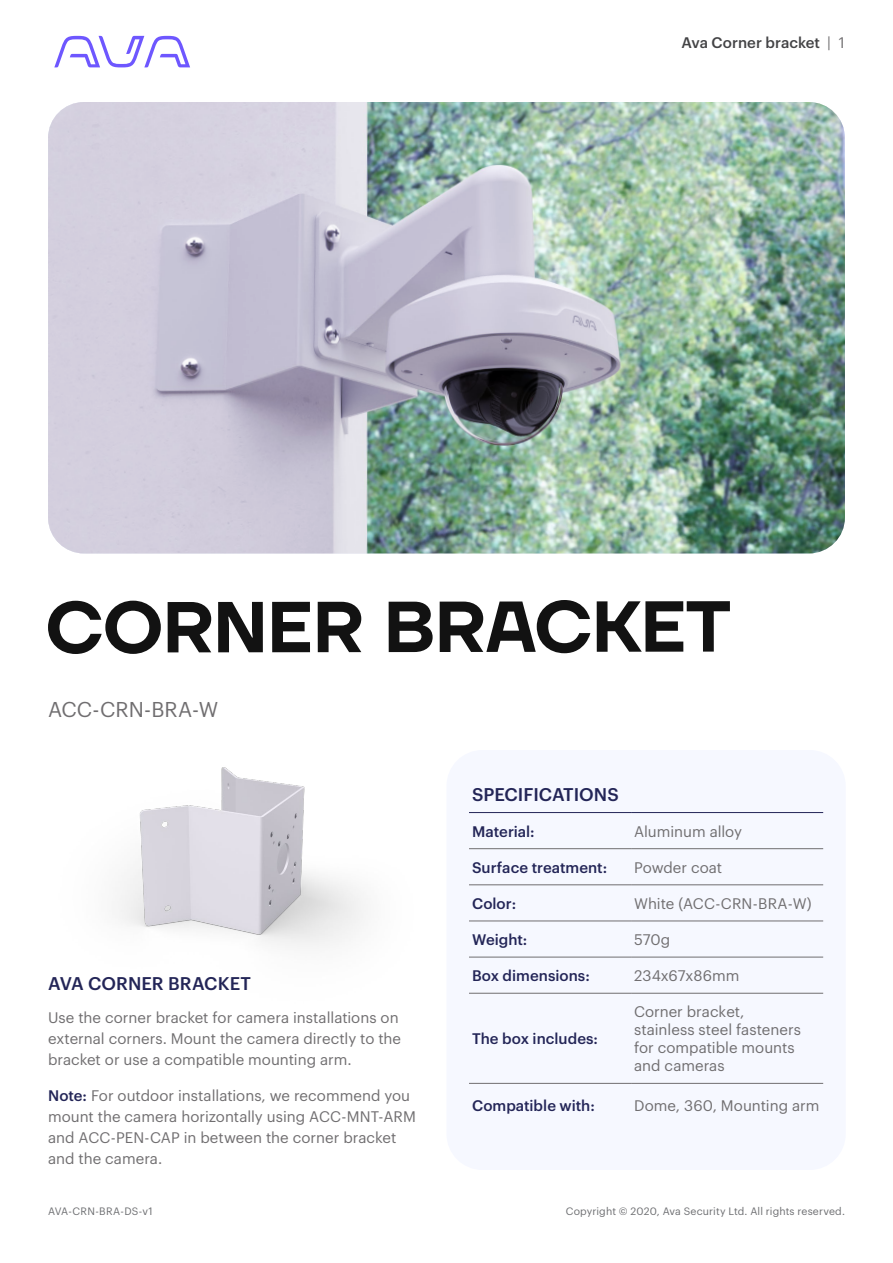
<style>
.page{position:relative;width:893px;height:1263px;background:#fff}
.page>*{position:absolute;margin:0;border:0;box-sizing:border-box;transform-origin:0 0}
.t1{font:21px "Graphik";color:#706e70}
.t2{font:500 18px "Graphik";color:#232557}
.t3{font:15px/21px "Graphik";color:#706e70}
.t4{font:500 15px "Graphik";color:#232557}
.t5{font:500 15px "Graphik";letter-spacing:.005em;color:#434345}
.t6{font:10.5px "Graphik";letter-spacing:.015em;color:#6d6e71}
.s1{font-weight:400;color:#706e70}
.s2{font-weight:500;color:#232557}
</style>
<div class="page">
<div style="left:446px;top:750px;width:399px;height:420px;background:#f6f8ff;border-radius:36px"></div>
<hr style="left:469px;top:848px;width:162px;height:1px;background:#706e70">
<hr style="left:631px;top:848px;width:192px;height:1px;background:#706e70">
<hr style="left:469px;top:885px;width:162px;height:1px;background:#706e70">
<hr style="left:631px;top:885px;width:192px;height:1px;background:#706e70">
<hr style="left:469px;top:921px;width:162px;height:1px;background:#706e70">
<hr style="left:631px;top:921px;width:192px;height:1px;background:#706e70">
<hr style="left:469px;top:812px;width:162px;height:1px;background:#232557">
<hr style="left:631px;top:812px;width:192px;height:1px;background:#232557">
<hr style="left:469px;top:957px;width:162px;height:1px;background:#706e70">
<hr style="left:631px;top:957px;width:192px;height:1px;background:#706e70">
<hr style="left:469px;top:993px;width:162px;height:1px;background:#706e70">
<hr style="left:631px;top:993px;width:192px;height:1px;background:#706e70">
<hr style="left:469px;top:1083px;width:162px;height:1px;background:#706e70">
<hr style="left:631px;top:1083px;width:192px;height:1px;background:#706e70">
<img style="left:117px;top:767px;width:249px;height:180px">
<img style="left:48px;top:102px;width:796px;height:452px;border-radius:36px">
<svg style="left:48px;top:601px;width:113px;height:53px"></svg>
<svg style="left:168px;top:602px;width:43px;height:50px"></svg>
<svg style="left:218px;top:602px;width:45px;height:50px"></svg>
<svg style="left:272px;top:602px;width:38px;height:50px"></svg>
<svg style="left:318px;top:602px;width:43px;height:50px"></svg>
<svg style="left:388px;top:602px;width:44px;height:50px"></svg>
<svg style="left:439px;top:600px;width:151px;height:53px"></svg>
<svg style="left:596px;top:601px;width:134px;height:51px"></svg>
<svg style="left:54px;top:36px;width:136px;height:31px"></svg>
<p class="t5" style="left:681px;top:31px;width:165px">Ava Corner bracket <span class="s1">| 1</span></p>
<h1 class="t1" style="left:48px;top:694px;width:172px">ACC-CRN-BRA-W</h1>
<p class="t2" style="left:48px;top:969px;width:204px">AVA CORNER BRACKET</p>
<p class="t3" style="left:48px;top:1005px;width:354px">Use the corner bracket for camera installations on external corners. Mount the camera directly to the bracket or use a compatible mounting arm.</p>
<p class="t3" style="left:48px;top:1083px;width:369px"><span class="s2">Note:</span> For outdoor installations, we recommend you mount the camera horizontally using ACC-MNT-ARM and ACC-PEN-CAP in between the corner bracket and the camera.</p>
<p class="t2" style="left:472px;top:780px;width:148px">SPECIFICATIONS</p>
<p class="t4" style="left:472px;top:820px;width:64px">Material:</p>
<p class="t3" style="left:634px;top:820px;width:109px">Aluminum alloy</p>
<p class="t4" style="left:472px;top:856px;width:137px">Surface treatment:</p>
<p class="t3" style="left:634px;top:856px;width:90px">Powder coat</p>
<p class="t4" style="left:472px;top:892px;width:46px">Color:</p>
<p class="t3" style="left:634px;top:892px;width:179px">White (ACC-CRN-BRA-W)</p>
<p class="t4" style="left:472px;top:928px;width:57px">Weight:</p>
<p class="t3" style="left:634px;top:928px;width:38px">570g</p>
<p class="t4" style="left:472px;top:964px;width:119px">Box dimensions:</p>
<p class="t3" style="left:634px;top:964px;width:107px">234x67x86mm</p>
<p class="t4" style="left:472px;top:1028px;width:128px">The box includes:</p>
<p class="t3" style="left:634px;top:1002px;width:168px;line-height:18px">Corner bracket, stainless steel fasteners for compatible mounts and cameras</p>
<p class="t4" style="left:472px;top:1094px;width:124px">Compatible with:</p>
<p class="t3" style="left:634px;top:1094px;width:187px">Dome, 360, Mounting arm</p>
<p class="t6" style="left:48px;top:1203px;width:106px">AVA-CRN-BRA-DS-v1</p>
<p class="t6" style="left:565px;top:1203px;width:281px">Copyright © 2020, Ava Security Ltd. All rights reserved.</p>
</div>
